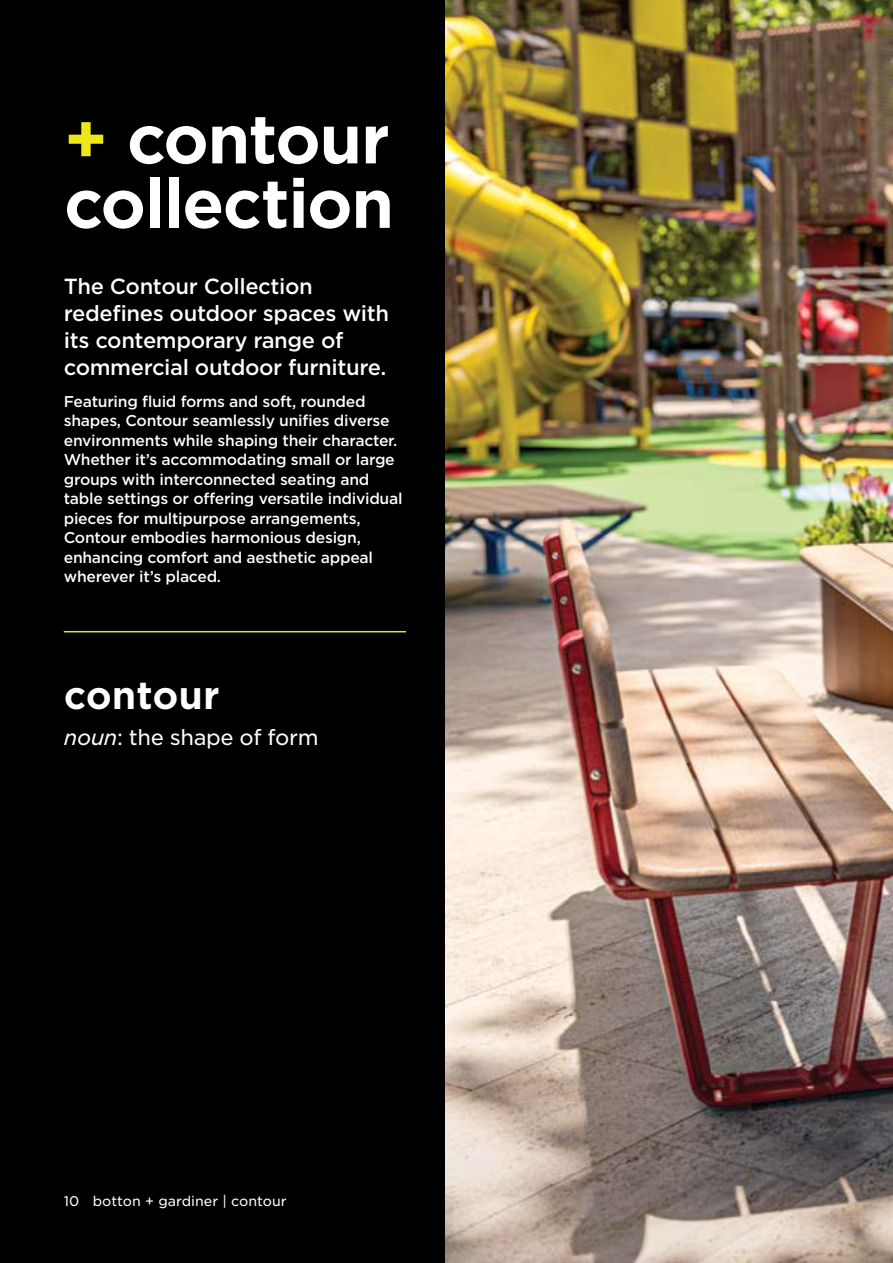
<style>
.page{position:relative;width:893px;height:1263px;background:#fff}
.page>*{position:absolute;margin:0;border:0;box-sizing:border-box;transform-origin:0 0}
.t1{font:700 66px/64.5px "Gotham S Sm";letter-spacing:-.03em;color:#fff}
.t2{font:700 37.5px "Gotham S Sm";color:#fff}
.t3{font:500 21px/27px "Gotham S Sm";letter-spacing:-.02em;color:#fff}
.t4{font:21px "Gotham S Sm";letter-spacing:-.02em;color:#fff}
.t5{font:500 15px/19.5px "Gotham S Sm";letter-spacing:-.02em;color:#fff}
.t6{font:13.5px "Gotham S Sm";color:#fff}
.s1{color:#ebe718}
.s2{font-style:italic}
</style>
<div class="page">
<img style="left:444px;top:0;width:449px;height:1012px">
<svg style="left:444px;top:1012px;width:449px;height:251px;background:#95847d"></svg>
<div style="left:0;top:0;width:444px;height:1263px;background:#000"></div>
<hr style="left:64px;top:631px;width:342px;height:1px;background:#ebe718">
<div style="left:839px;top:155px;width:25px;height:26px;border:1px solid #ec008c;border-radius:50%"></div>
<div style="left:839px;top:619px;width:25px;height:25px;border:1px solid #ec008c;border-radius:50%"></div>
<div style="left:839px;top:1082px;width:25px;height:26px;border:1px solid #ec008c;border-radius:50%"></div>
<h1 class="t1" style="left:64px;top:106px;width:332px"><span class="s1">+</span> contour collection</h1>
<h3 class="t3" style="left:64px;top:272px;width:327px">The Contour Collection redefines outdoor spaces with its contemporary range of commercial outdoor furniture.</h3>
<p class="t5" style="left:64px;top:391px;width:340px">Featuring fluid forms and soft, rounded shapes, Contour seamlessly unifies diverse environments while shaping their character.<br>Whether it’s accommodating small or large groups with interconnected seating and table settings or offering versatile individual pieces for multipurpose arrangements, Contour embodies harmonious design, enhancing comfort and aesthetic appeal wherever it’s placed.</p>
<h2 class="t2" style="left:64px;top:670px;width:157px">contour</h2>
<h3 class="t4" style="left:64px;top:723px;width:256px"><span class="s2">noun</span>: the shape of form</h3>
<p class="t6" style="left:64px;top:1192px;width:224px">10 botton + gardiner | contour</p>
</div>
